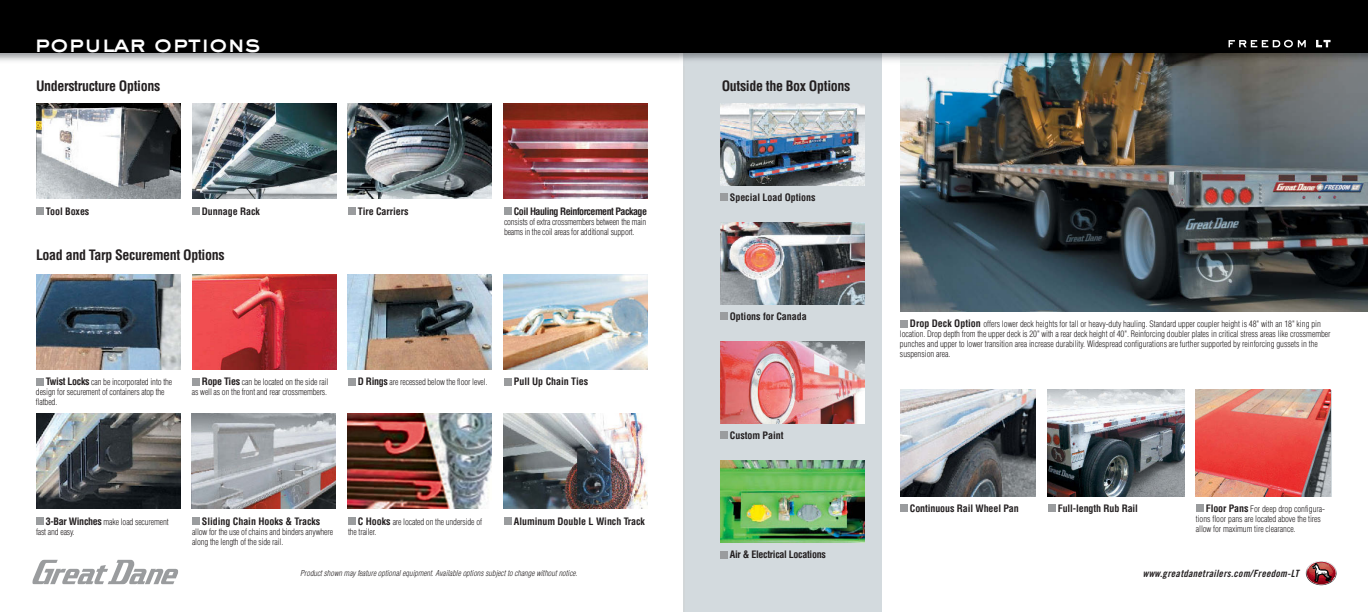
<style>
.page{position:relative;width:1368px;height:612px;background:#fff}
.page>*{position:absolute;margin:0;border:0;box-sizing:border-box;transform-origin:0 0}
.t1{font:800 24px "Sackers Gothic Std";letter-spacing:-.06em;color:#fff}
.t2{font:700 condensed 14px "Helvetica";letter-spacing:-.025em;color:#231f20}
.t3{font:700 condensed 10px "Helvetica";letter-spacing:-.005em;color:#231f20}
.t4{font:10px "Trade Gothic Bold Cond Twenty Obl";letter-spacing:.03em;color:#231f20}
.t5{font:700 condensed 10px "Helvetica";letter-spacing:-.05em;color:#231f20}
.t6{font:700 condensed 10px "Helvetica";letter-spacing:-.03em;color:#231f20}
.t7{font:300 condensed 8.7px/10px "Helvetica";letter-spacing:-.01em;color:#231f20}
.t8{font:italic 300 condensed 8px "Helvetica";color:#231f20}
.s1{font-weight:700;font-size:10px}
</style>
<div class="page">
<div style="left:683px;top:0;width:199px;height:612px;background:#d3dade"></div>
<img style="left:900px;top:65px;width:468px;height:247px">
<svg style="left:32px;top:560px;width:146px;height:24px"></svg>
<svg style="left:1306px;top:561px;width:31px;height:24px"></svg>
<img style="left:1196px;top:390px;width:134px;height:106px">
<div style="left:1196px;top:505px;width:7px;height:7px;background:#9a9c9e"></div>
<img style="left:1048px;top:390px;width:136px;height:106px">
<div style="left:1048px;top:505px;width:7px;height:7px;background:#9a9c9e"></div>
<img style="left:900px;top:390px;width:135px;height:106px">
<div style="left:900px;top:505px;width:7px;height:7px;background:#9a9c9e"></div>
<div style="left:900px;top:320px;width:7px;height:7px;background:#9a9c9e"></div>
<div style="left:192px;top:378px;width:7px;height:7px;background:#9a9c9e"></div>
<div style="left:348px;top:378px;width:7px;height:7px;background:#9a9c9e"></div>
<div style="left:504px;top:378px;width:7px;height:7px;background:#9a9c9e"></div>
<div style="left:36px;top:378px;width:7px;height:7px;background:#9a9c9e"></div>
<div style="left:36px;top:517px;width:7px;height:8px;background:#9a9c9e"></div>
<div style="left:192px;top:517px;width:7px;height:8px;background:#9a9c9e"></div>
<div style="left:504px;top:517px;width:7px;height:8px;background:#9a9c9e"></div>
<div style="left:348px;top:517px;width:7px;height:8px;background:#9a9c9e"></div>
<img style="left:192px;top:274px;width:144px;height:95px">
<img style="left:192px;top:413px;width:144px;height:96px">
<img style="left:348px;top:413px;width:144px;height:96px">
<img style="left:36px;top:274px;width:144px;height:95px">
<img style="left:504px;top:274px;width:144px;height:95px">
<img style="left:348px;top:274px;width:144px;height:95px">
<div style="left:36px;top:207px;width:7px;height:8px;background:#9a9c9e"></div>
<div style="left:192px;top:207px;width:7px;height:8px;background:#9a9c9e"></div>
<div style="left:348px;top:207px;width:7px;height:8px;background:#9a9c9e"></div>
<div style="left:504px;top:207px;width:7px;height:8px;background:#9a9c9e"></div>
<img style="left:192px;top:103px;width:144px;height:96px">
<img style="left:36px;top:103px;width:144px;height:96px">
<img style="left:504px;top:103px;width:144px;height:96px">
<img style="left:348px;top:103px;width:144px;height:96px">
<img style="left:36px;top:413px;width:144px;height:96px">
<img style="left:504px;top:413px;width:144px;height:96px">
<img style="left:720px;top:103px;width:145px;height:82px">
<div style="left:720px;top:194px;width:7px;height:7px;background:#9a9c9e"></div>
<img style="left:720px;top:341px;width:145px;height:82px">
<div style="left:720px;top:431px;width:7px;height:8px;background:#9a9c9e"></div>
<img style="left:720px;top:222px;width:145px;height:82px">
<div style="left:720px;top:313px;width:7px;height:7px;background:#9a9c9e"></div>
<img style="left:720px;top:460px;width:145px;height:82px">
<div style="left:720px;top:551px;width:7px;height:7px;background:#9a9c9e"></div>
<hr style="left:684px;top:0;width:1px;height:612px;background:#d1d3d4">
<img style="left:0;top:52px;width:1368px;height:13px">
<div style="left:0;top:0;width:684px;height:52px;background:#000"></div>
<svg style="left:680px;top:52px;width:4px;height:13px"></svg>
<div style="left:684px;top:0;width:684px;height:52px;background:#000"></div>
<svg style="left:1229px;top:40px;width:77px;height:8px"></svg>
<svg style="left:1316px;top:40px;width:15px;height:8px"></svg>
<h1 class="t1" style="left:34px;top:35px;width:229px">popular options</h1>
<h2 class="t2" style="left:36px;top:78px;width:126px">Understructure Options</h2>
<h2 class="t2" style="left:722px;top:78px;width:130px">Outside the Box Options</h2>
<p class="t3" style="left:46px;top:205px;width:45px">Tool Boxes</p>
<p class="t3" style="left:202px;top:205px;width:60px">Dunnage Rack</p>
<p class="t3" style="left:358px;top:205px;width:52px">Tire Carriers</p>
<p class="t5" style="left:514px;top:205px;width:135px">Coil Hauling Reinforcement Package</p>
<p class="t7" style="left:504px;top:217px;width:144px">consists of extra crossmembers between the main beams in the coil areas for additional support.</p>
<h2 class="t2" style="left:36px;top:247px;width:190px">Load and Tarp Securement Options</h2>
<p class="t7" style="left:36px;top:377px;width:138px;text-indent:10px"><span class="s1">Twist Locks</span> can be incorporated into the design for securement of containers atop the flatbed.</p>
<p class="t7" style="left:192px;top:377px;width:138px;text-align:right"><span class="s1">Rope Ties</span> can be located on the side rail<br>as well as on the front and rear crossmembers.</p>
<p class="t7" style="left:358px;top:377px;width:131px"><span class="s1">D Rings</span> are recessed below the floor level.</p>
<p class="t3" style="left:514px;top:376px;width:76px">Pull Up Chain Ties</p>
<p class="t7" style="left:36px;top:517px;width:134px;text-indent:10px"><span class="s1">3-Bar Winches</span> make load securement fast and easy.</p>
<p class="t3" style="left:202px;top:515px;width:120px">Sliding Chain Hooks &amp; Tracks</p>
<p class="t7" style="left:192px;top:527px;width:143px">allow for the use of chains and binders anywhere along the length of the side rail.</p>
<p class="t7" style="left:348px;top:517px;width:136px;text-indent:10px"><span class="s1">C Hooks</span> are located on the underside of the trailer.</p>
<p class="t3" style="left:514px;top:515px;width:133px">Aluminum Double L Winch Track</p>
<p class="t8" style="left:300px;top:569px;width:279px">Product shown may feature optional equipment. Available options subject to change without notice.</p>
<p class="t3" style="left:730px;top:192px;width:87px">Special Load Options</p>
<p class="t3" style="left:730px;top:311px;width:78px">Options for Canada</p>
<p class="t3" style="left:730px;top:430px;width:55px">Custom Paint</p>
<p class="t6" style="left:730px;top:549px;width:98px">Air &amp; Electrical Locations</p>
<p class="t7" style="left:900px;top:319px;width:432px;text-indent:10px"><span class="s1">Drop Deck Option</span> offers lower deck heights for tall or heavy-duty hauling. Standard upper coupler height is 48" with an 18" king pin location. Drop depth from the upper deck is 20" with a rear deck height of 40". Reinforcing doubler plates in critical stress areas like crossmember punches and upper to lower transition area increase durability. Widespread configurations are further supported by reinforcing gussets in the suspension area.</p>
<p class="t3" style="left:910px;top:503px;width:110px">Continuous Rail Wheel Pan</p>
<p class="t3" style="left:1058px;top:503px;width:82px">Full-length Rub Rail</p>
<p class="t7" style="left:1196px;top:504px;width:131px;text-indent:10px"><span class="s1">Floor Pans</span> For deep drop configura&shy;tions floor pans are located above the tires allow for maximum tire clearance.</p>
<p class="t4" style="left:1143px;top:570px;width:157px">www.greatdanetrailers.com/Freedom-LT</p>
</div>
